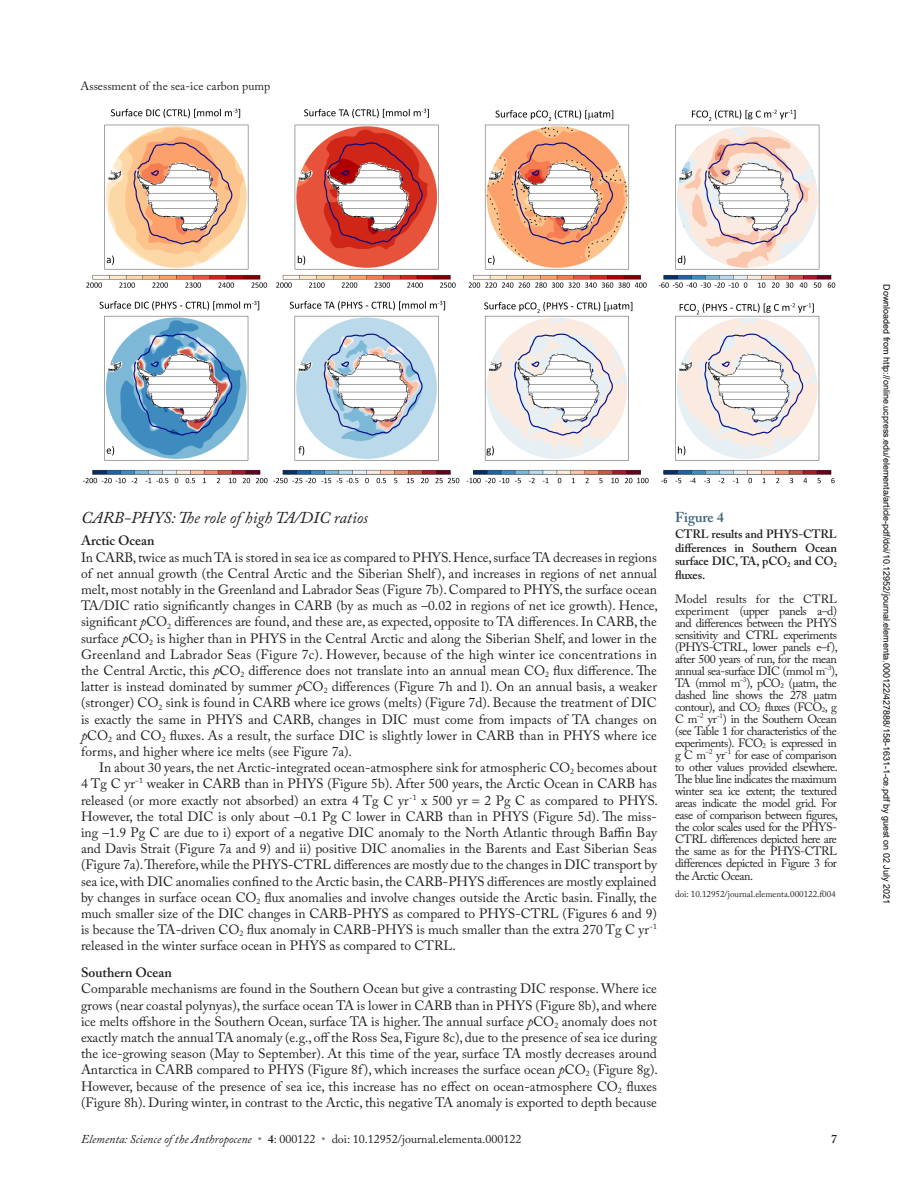
<style>
.page{position:relative;width:918px;height:1188px;background:#fff}
.page>*{position:absolute;margin:0;border:0;box-sizing:border-box;transform-origin:0 0}
._2_hd{font:italic 16.5px "Adobe Caslon Pro";color:#231f20}
.fig_num{font:600 14.25px "Adobe Caslon Pro";color:#38607a}
.text_f{font:13.5px/16.2px "Adobe Caslon Pro";color:#231f20;text-align:justify}
.text_l{font:13.5px/16.2px "Adobe Caslon Pro";color:#231f20;text-align:justify}
._3_hd{font:600 13.5px "Adobe Caslon Pro";color:#231f20}
.fig_cap{font:12px/12px "Adobe Caslon Pro";letter-spacing:-.04em;color:#231f20;text-align:justify}
.fig_ttl{font:600 12px/13.5px "Adobe Caslon Pro";letter-spacing:-.01em;color:#231f20;text-align:justify}
.Running_Foot{font:12px "Adobe Caslon Pro";color:#231f20}
.fig_cap-2{font:12px "Adobe Caslon Pro";color:#231f20}
.t1{font:9px "Arial";color:#000}
.fig_doi{font:9px "Adobe Caslon Pro";color:#231f20}
.s1{font-style:italic}
.s2{color:#808285}
.s3{font-weight:600}
</style>
<div class="page">
<img style="left:83px;top:108px;width:753px;height:376px">
<p class="fig_cap-2" style="left:81px;top:79px;width:191px">Assessment of the sea-ice carbon pump</p>
<p class="_2_hd" style="left:81px;top:508px;width:289px">CARB-PHYS: The role of high TA/DIC ratios</p>
<p class="_3_hd" style="left:81px;top:533px;width:75px">Arctic Ocean</p>
<p class="text_f" style="left:81px;top:549px;width:578px">In CARB, twice as much TA is stored in sea ice as compared to PHYS. Hence, surface TA decreases in regions of net annual growth (the Central Arctic and the Siberian Shelf ), and increases in regions of net annual melt, most notably in the Greenland and Labrador Seas (Figure 7b). Compared to PHYS, the surface ocean TA/DIC ratio significantly changes in CARB (by as much as –0.02 in regions of net ice growth). Hence, significant <span class="s1">p</span>CO<sub>2</sub> differences are found, and these are, as expected, opposite to TA differences. In CARB, the surface <span class="s1">p</span>CO<sub>2</sub> is higher than in PHYS in the Central Arctic and along the Siberian Shelf, and lower in the Greenland and Labrador Seas (Figure 7c). However, because of the high winter ice concentrations in the Central Arctic, this <span class="s1">p</span>CO<sub>2</sub> difference does not translate into an annual mean CO<sub>2</sub> flux difference. The latter is instead dominated by summer <span class="s1">p</span>CO<sub>2</sub> differences (Figure 7h and l). On an annual basis, a weaker (stronger) CO<sub>2</sub> sink is found in CARB where ice grows (melts) (Figure 7d). Because the treatment of DIC is exactly the same in PHYS and CARB, changes in DIC must come from impacts of TA changes on <span class="s1">p</span>CO<sub>2</sub> and CO<sub>2</sub> fluxes. As a result, the surface DIC is slightly lower in CARB than in PHYS where ice forms, and higher where ice melts (see Figure 7a).</p>
<p class="text_l" style="left:81px;top:760px;width:578px;text-indent:18px">In about 30 years, the net Arctic-integrated ocean-atmosphere sink for atmospheric CO<sub>2</sub> becomes about 4 Tg C yr<sup>−1</sup> weaker in CARB than in PHYS (Figure 5b). After 500 years, the Arctic Ocean in CARB has released (or more exactly not absorbed) an extra 4 Tg C yr<sup>−1</sup> x 500 yr 2 Pg C as compared to PHYS.<br>However, the total DIC is only about –0.1 Pg C lower in CARB than in PHYS (Figure 5d). The miss&shy;ing –1.9 Pg C are due to i) export of a negative DIC anomaly to the North Atlantic through Baffin Bay and Davis Strait (Figure 7a and 9) and ii) positive DIC anomalies in the Barents and East Siberian Seas (Figure 7a). Therefore, while the PHYS-CTRL differences are mostly due to the changes in DIC transport by sea ice, with DIC anomalies confined to the Arctic basin, the CARB-PHYS differences are mostly explained by changes in surface ocean CO<sub>2</sub> flux anomalies and involve changes outside the Arctic basin. Finally, the much smaller size of the DIC changes in CARB-PHYS as compared to PHYS-CTRL (Figures 6 and 9) is because the TA-driven CO<sub>2</sub> flux anomaly in CARB-PHYS is much smaller than the extra 270 Tg C yr<sup>−1 </sup>released in the winter surface ocean in PHYS as compared to CTRL.</p>
<p class="_3_hd" style="left:81px;top:965px;width:92px">Southern Ocean</p>
<p class="text_f" style="left:81px;top:981px;width:578px">Comparable mechanisms are found in the Southern Ocean but give a contrasting DIC response. Where ice grows (near coastal polynyas), the surface ocean TA is lower in CARB than in PHYS (Figure 8b), and where ice melts offshore in the Southern Ocean, surface TA is higher. The annual surface <span class="s1">p</span>CO<sub>2</sub> anomaly does not exactly match the annual TA anomaly (e.g., off the Ross Sea, Figure 8c), due to the presence of sea ice during the ice-growing season (May to September). At this time of the year, surface TA mostly decreases around Antarctica in CARB compared to PHYS (Figure 8f ), which increases the surface ocean <span class="s1">p</span>CO<sub>2</sub> (Figure 8g).<br>However, because of the presence of sea ice, this increase has no effect on ocean-atmosphere CO<sub>2</sub> fluxes (Figure 8h). During winter, in contrast to the Arctic, this negative TA anomaly is exported to depth because</p>
<p class="Running_Foot" style="left:81px;top:1132px;width:442px"><span class="s1">Elementa: Science of the Anthropocene</span> <span class="s2">•</span> <span class="s3">4</span>: 000122 <span class="s2">•</span> doi: 10.12952/journal.elementa.000122</p>
<p class="fig_num" style="left:675px;top:508px;width:50px">Figure 4</p>
<p class="fig_ttl" style="left:675px;top:527px;width:164px">CTRL results and PHYS-CTRL differences in Southern Ocean surface DIC, TA, pCO<sub>2</sub> and CO<sub>2 </sub>fluxes.</p>
<p class="fig_cap" style="left:675px;top:592px;width:164px">Model results for the CTRL experiment (upper panels a–d) and differences between the PHYS sensitivity and CTRL experiments (PHYS-CTRL, lower panels e–f), after 500 years of run, for the mean annual sea-surface DIC (mmol m<sup>–3</sup>), TA (mmol m<sup>–3</sup>), pCO<sub>2</sub> (µatm, the dashed line shows the 278 µatm contour), and CO<sub>2</sub> fluxes (FCO<sub>2</sub>, g C m<sup>–2</sup> yr<sup>−1</sup>) in the Southern Ocean (see Table 1 for characteristics of the experiments). FCO<sub>2</sub> is expressed in g C m<sup>–2</sup> yr<sup>−1</sup> for ease of comparison to other values provided elsewhere.<br>The blue line indicates the maximum winter sea ice extent; the textured areas indicate the model grid. For ease of comparison between figures, the color scales used for the PHYS-CTRL differences depicted here are the same as for the PHYS-CTRL differences depicted in Figure 3 for</p>
<p class="fig_cap" style="left:675px;top:870px;width:80px">the Arctic Ocean.</p>
<p class="fig_doi" style="left:675px;top:888px;width:162px">doi: 10.12952/journal.elementa.000122.f004</p>
<p class="fig_ttl" style="left:831px;top:1132px;width:7px">7</p>
<p class="t1" style="left:890px;top:284px;width:621px;rotate:90deg">Downloaded from http://online.ucpress.edu/elementa/article-pdf/doi/10.12952/journal.elementa.000122/427888/158-1631-1-ce.pdf by guest on 02 July 2021</p>
</div>
